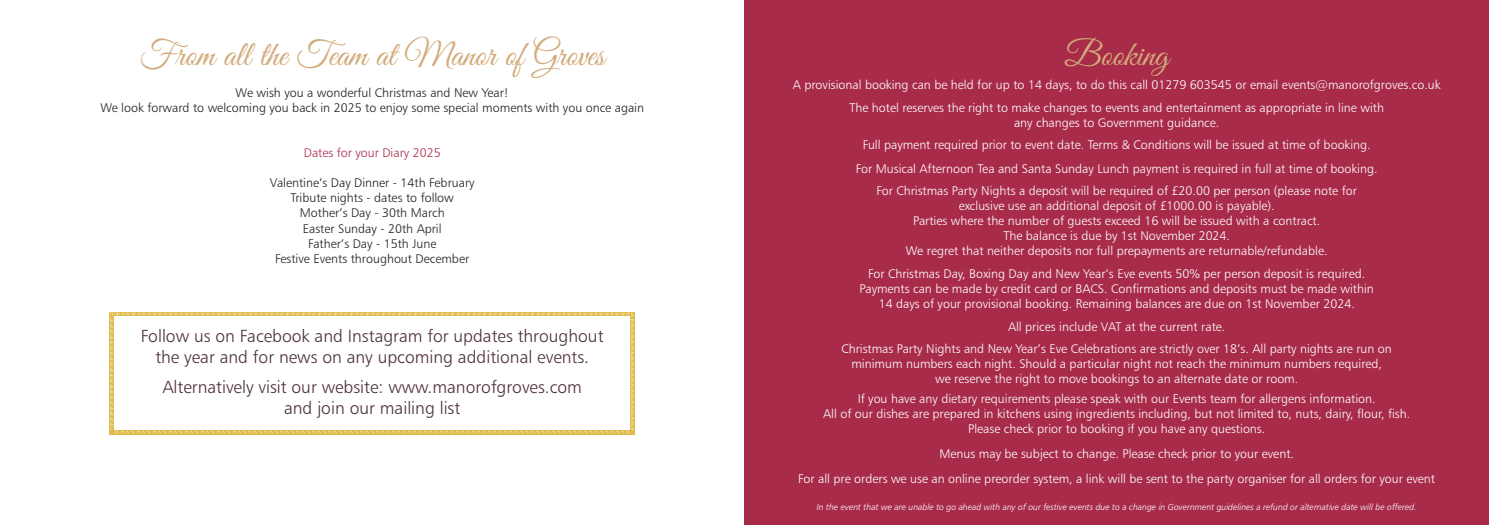
<style>
.page{position:relative;width:1489px;height:525px;background:#fff}
.page>*{position:absolute;margin:0;border:0;box-sizing:border-box;transform-origin:0 0}
.t1{font:35px "Great Vibes";color:#d3ab7c}
.t2{font:17.5px/21px "Humanist 777 BT Light B";color:#4c2f3b;text-align:center}
.t3{font:12.5px/15px "Humanist 777 BT Light B";color:#fff;text-align:center}
.t4{font:12.5px/15px "Humanist 777 BT Light B";color:#231f20;text-align:center}
.t5{font:12.5px "Humanist 777 BT Light B";color:#a82c49}
.t6{font:8.75px "Humanist 777 BT Light Italic B";color:#fff}
</style>
<div class="page">
<div style="left:744px;top:0;width:744px;height:524px;background:#a82c49"></div>
<svg style="left:110px;top:312px;width:524px;height:5px"></svg>
<img style="left:630px;top:317px;width:4px;height:112px">
<svg style="left:110px;top:429px;width:524px;height:5px"></svg>
<img style="left:110px;top:316px;width:4px;height:113px">
<h1 class="t1" style="left:140px;top:35px;width:467px">From all the Team at Manor of Groves</h1>
<p class="t4" style="left:100px;top:86px;width:545px">We wish you a wonderful Christmas and New Year!<br>We look forward to welcoming you back in 2025 to enjoy some special moments with you once again</p>
<p class="t5" style="left:304px;top:148px;width:138px">Dates for your Diary 2025</p>
<p class="t4" style="left:270px;top:176px;width:206px">Valentine’s Day Dinner - 14th February<br>Tribute nights - dates to follow<br>Mother’s Day - 30th March<br>Easter Sunday - 20th April<br>Father’s Day - 15th June<br>Festive Events throughout December</p>
<h2 class="t2" style="left:141px;top:327px;width:464px">Follow us on Facebook and Instagram for updates throughout the year and for news on any upcoming additional events.</h2>
<h2 class="t2" style="left:162px;top:377px;width:421px">Alternatively visit our website: www.manorofgroves.com and join our mailing list</h2>
<h1 class="t1" style="left:1064px;top:35px;width:106px">Booking</h1>
<p class="t3" style="left:792px;top:74px;width:649px;line-height:22.5px">A provisional booking can be held for up to 14 days, to do this call 01279 603545 or email events@manorofgroves.co.uk<br>The hotel reserves the right to make changes to events and entertainment as appropriate in line with</p>
<p class="t3" style="left:862px;top:112px;width:509px;line-height:22.5px">any changes to Government guidance.<br>Full payment required prior to event date. Terms &amp; Conditions will be issued at time of booking.</p>
<p class="t3" style="left:855px;top:158px;width:523px;line-height:22.5px">For Musical Afternoon Tea and Santa Sunday Lunch payment is required in full at time of booking.<br>For Christmas Party Nights a deposit will be required of £20.00 per person (please note for</p>
<p class="t3" style="left:905px;top:199px;width:423px">exclusive use an additional deposit of £1000.00 is payable).<br>Parties where the number of guests exceed 16 will be issued with a contract.<br>The balance is due by 1st November 2024.<br>We regret that neither deposits nor full prepayments are returnable/refundable.</p>
<p class="t3" style="left:859px;top:267px;width:515px">For Christmas Day, Boxing Day and New Year’s Eve events 50% per person deposit is required.<br>Payments can be made by credit card or BACS. Confirmations and deposits must be made within<br>14 days of your provisional booking. Remaining balances are due on 1st November 2024.</p>
<p class="t3" style="left:841px;top:316px;width:552px;line-height:22.5px">All prices include VAT at the current rate.<br>Christmas Party Nights and New Year’s Eve Celebrations are strictly over 18’s. All party nights are run on</p>
<p class="t3" style="left:851px;top:357px;width:532px">minimum numbers each night. Should a particular night not reach the minimum numbers required, we reserve the right to move bookings to an alternate date or room.</p>
<p class="t3" style="left:823px;top:391px;width:588px">If you have any dietary requirements please speak with our Events team for allergens information.<br>All of our dishes are prepared in kitchens using ingredients including, but not limited to, nuts, dairy, flour, fish.<br>Please check prior to booking if you have any questions.</p>
<p class="t3" style="left:798px;top:441px;width:638px;line-height:25px">Menus may be subject to change. Please check prior to your event.<br>For all pre orders we use an online preorder system, a link will be sent to the party organiser for all orders for your event</p>
<p class="t6" style="left:816px;top:503px;width:601px">In the event that we are unable to go ahead with any of our festive events due to a change in Government guidelines a refund or alternative date will be offered.</p>
</div>
